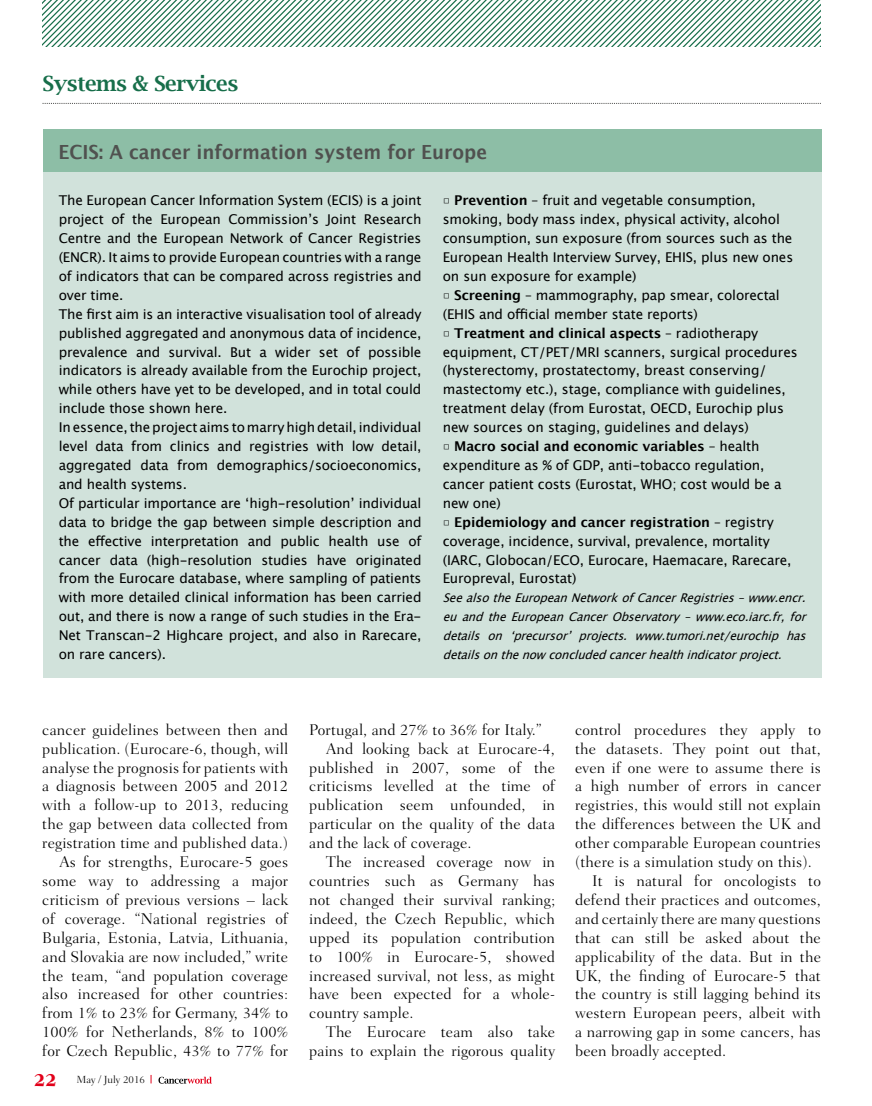
<style>
.page{position:relative;width:872px;height:1106px;background:#fff}
.page>*{position:absolute;margin:0;border:0;box-sizing:border-box;transform-origin:0 0}
.t1{font:600 21px "Lucida Bright";letter-spacing:-.025em;color:#176e4a}
.t2{font:700 19.5px "Lucida Grande";color:#50514f;scale:.94 1}
.t3{font:300 15.75px/18.9px "Fairfield LH";letter-spacing:.01em;color:#000;text-align:right}
.t4{font:13.5px/18.9px "Lucida Grande";letter-spacing:-.01em;color:#000}
.t5{font:italic 12px/18.9px "Lucida Grande";color:#000;text-align:justify}
.t6{font:300 10.5px "Fairfield LH";color:#000}
.s1{font-weight:700}
.s2{font-weight:800;font-size:18px;color:#e2001a}
</style>
<div class="page">
<svg style="left:158px;top:1076px;width:54px;height:7px"></svg>
<div style="left:43px;top:130px;width:778px;height:548px;background:#d1e2db"></div>
<div style="left:43px;top:130px;width:778px;height:42px;background:#8dbea6"></div>
<svg style="left:43px;top:0;width:778px;height:47px"></svg>
<svg style="left:43px;top:103px;width:778px;height:1px"></svg>
<h1 class="t1" style="left:43px;top:71px;width:197px">Systems &amp; Services</h1>
<h2 class="t2" style="left:58px;top:136px;width:457px">ECIS: A cancer information system for Europe</h2>
<p class="t4" style="left:59px;top:191px;width:364px">The European Cancer Information System (ECIS) is a joint project of the European Commission’s Joint Research Centre and the European Network of Cancer Registries (ENCR). It aims to provide European countries with a range of indicators that can be compared across registries and over time.<br>The first aim is an interactive visualisation tool of already published aggregated and anonymous data of incidence, prevalence and survival. But a wider set of possible indicators is already available from the Eurochip project, while others have yet to be developed, and in total could include those shown here.<br>In essence, the project aims to marry high detail, individual level data from clinics and registries with low detail, aggregated data from demographics/socioeconomics, and health systems.<br>Of particular importance are ‘high-resolution’ individual data to bridge the gap between simple description and the effective interpretation and public health use of cancer data (high-resolution studies have originated from the Eurocare database, where sampling of patients with more detailed clinical information has been carried out, and there is now a range of such studies in the Era-Net Transcan-2 Highcare project, and also in Rarecare, on rare cancers).</p>
<p class="t4" style="left:443px;top:191px;width:352px"><span class="s1">□ Prevention</span> – fruit and vegetable consumption, smoking, body mass index, physical activity, alcohol consumption, sun exposure (from sources such as the European Health Interview Survey, EHIS, plus new ones on sun exposure for example)</p>
<p class="t4" style="left:443px;top:286px;width:338px"><span class="s1">□ Screening</span> – mammography, pap smear, colorectal (EHIS and official member state reports)</p>
<p class="t4" style="left:443px;top:323px;width:356px"><span class="s1">□ Treatment and clinical aspects</span> – radiotherapy equipment, CT/PET/MRI scanners, surgical procedures (hysterectomy, prostatectomy, breast conserving/ mastectomy etc.), stage, compliance with guidelines, treatment delay (from Eurostat, OECD, Eurochip plus new sources on staging, guidelines and delays)</p>
<p class="t4" style="left:443px;top:437px;width:340px"><span class="s1">□ Macro social and economic variables</span> – health expenditure as % of GDP, anti-tobacco regulation, cancer patient costs (Eurostat, WHO; cost would be a new one)</p>
<p class="t4" style="left:443px;top:512px;width:350px"><span class="s1">□ Epidemiology and cancer registration</span> – registry coverage, incidence, survival, prevalence, mortality (IARC, Globocan/ECO, Eurocare, Haemacare, Rarecare, Europreval, Eurostat)</p>
<p class="t5" style="left:443px;top:589px;width:371px">SeealsotheEuropeanNetworkofCancerRegistries–www.encr. euandtheEuropeanCancerObservatory–www.eco.iarc.fr,for details on ‘precursor’ projects. www.tumori.net/eurochip has detailsonthenowconcludedcancerhealthindicatorproject.</p>
<p class="t3" style="left:42px;top:720px;width:247px">cancer guidelines between then and publication. (Eurocare-6, though, will analyse the prognosis for patients with a diagnosis between 2005 and 2012 with a follow-up to 2013, reducing the gap between data collected from registration time and published data.)<br>As for strengths, Eurocare-5 goes some way to addressing a major criticism of previous versions – lack of coverage. “National registries of Bulgaria, Estonia, Latvia, Lithuania, and Slovakia are now included,” write the team, “and population coverage also increased for other countries: from 1% to 23% for Germany, 34% to 100% for Netherlands, 8% to 100% for Czech Republic, 43% to 77% for</p>
<p class="t3" style="left:309px;top:720px;width:234px">Portugal, and 27% to 36% for Italy.”</p>
<p class="t3" style="left:326px;top:739px;width:230px">And looking back at Eurocare-4,</p>
<p class="t3" style="left:309px;top:758px;width:247px">published in 2007, some of the</p>
<p class="t3" style="left:309px;top:777px;width:247px">criticisms levelled at the time of</p>
<p class="t3" style="left:309px;top:795px;width:247px">publication seem unfounded, in</p>
<p class="t3" style="left:309px;top:814px;width:247px">particular on the quality of the data</p>
<p class="t3" style="left:309px;top:833px;width:164px">and the lack of coverage.</p>
<p class="t3" style="left:326px;top:852px;width:230px">The increased coverage now in</p>
<p class="t3" style="left:309px;top:871px;width:247px">countries such as Germany has</p>
<p class="t3" style="left:309px;top:890px;width:247px">not changed their survival ranking;</p>
<p class="t3" style="left:309px;top:909px;width:247px">indeed, the Czech Republic, which</p>
<p class="t3" style="left:309px;top:928px;width:247px">upped its population contribution</p>
<p class="t3" style="left:309px;top:947px;width:247px">to 100% in Eurocare-5, showed</p>
<p class="t3" style="left:309px;top:966px;width:247px">increased survival, not less, as might</p>
<p class="t3" style="left:309px;top:984px;width:247px">have been expected for a whole-</p>
<p class="t3" style="left:309px;top:1003px;width:106px">country sample.</p>
<p class="t3" style="left:326px;top:1022px;width:230px">The Eurocare team also take</p>
<p class="t3" style="left:309px;top:1041px;width:247px">pains to explain the rigorous quality</p>
<p class="t6" style="left:34px;top:1073px;width:112px"><span class="s2">22</span> May / July 2016</p>
<p class="t3" style="left:575px;top:720px;width:247px">control procedures they apply to</p>
<p class="t3" style="left:575px;top:739px;width:247px">the datasets. They point out that,</p>
<p class="t3" style="left:575px;top:758px;width:247px">even if one were to assume there is</p>
<p class="t3" style="left:575px;top:777px;width:247px">a high number of errors in cancer</p>
<p class="t3" style="left:575px;top:795px;width:247px">registries, this would still not explain</p>
<p class="t3" style="left:575px;top:814px;width:247px">the differences between the UK and</p>
<p class="t3" style="left:575px;top:833px;width:247px">other comparable European countries</p>
<p class="t3" style="left:575px;top:852px;width:238px">(there is a simulation study on this).</p>
<p class="t3" style="left:592px;top:871px;width:230px">It is natural for oncologists to</p>
<p class="t3" style="left:575px;top:890px;width:247px">defend their practices and outcomes,</p>
<p class="t3" style="left:575px;top:909px;width:247px">and certainly there are many questions</p>
<p class="t3" style="left:575px;top:928px;width:247px">that can still be asked about the</p>
<p class="t3" style="left:575px;top:947px;width:247px">applicability of the data. But in the</p>
<p class="t3" style="left:575px;top:966px;width:247px">UK, the finding of Eurocare-5 that</p>
<p class="t3" style="left:575px;top:984px;width:247px">the country is still lagging behind its</p>
<p class="t3" style="left:575px;top:1003px;width:247px">western European peers, albeit with</p>
<p class="t3" style="left:575px;top:1022px;width:247px">a narrowing gap in some cancers, has</p>
<p class="t3" style="left:575px;top:1041px;width:153px">been broadly accepted.</p>
</div>
